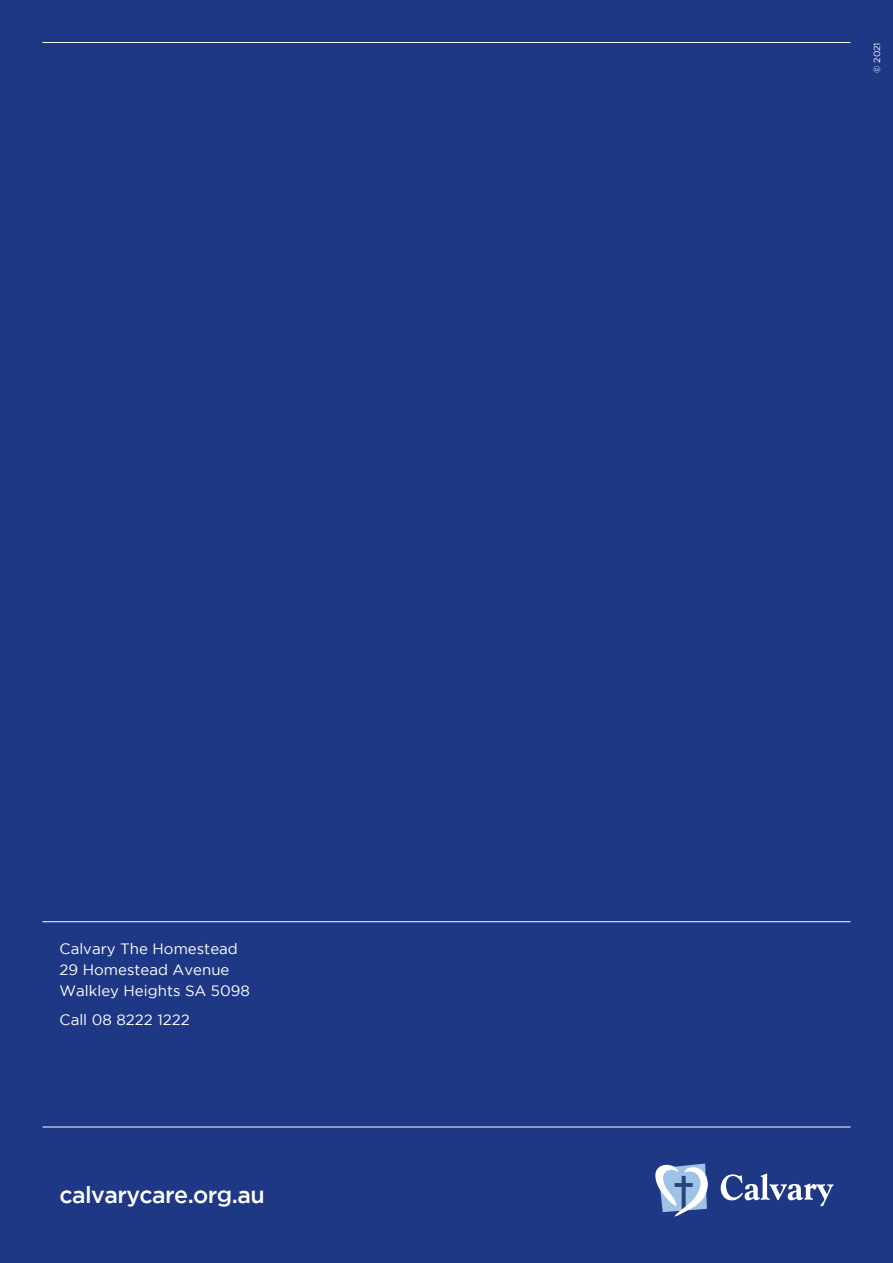
<style>
.page{position:relative;width:893px;height:1263px;background:#1f3886}
.page>*{position:absolute;margin:0;border:0;box-sizing:border-box;transform-origin:0 0}
.t1{font:500 23.1px "Gotham";letter-spacing:-.025em;color:#fff}
.t2{font:15px/21px "Gotham";color:#fff}
.t3{font:9px "Gotham";color:#fff}
</style>
<div class="page">
<hr style="left:43px;top:42px;width:807px;height:1px;background:#fff">
<hr style="left:43px;top:1127px;width:807px;height:1px;background:#fff">
<hr style="left:43px;top:921px;width:807px;height:1px;background:#fff">
<svg style="left:655px;top:1163px;width:53px;height:53px"></svg>
<svg style="left:721px;top:1173px;width:112px;height:33px"></svg>
<p class="t2" style="left:60px;top:938px;width:192px">Calvary The Homestead<br>29 Homestead Avenue<br>Walkley Heights SA 5098</p>
<p class="t2" style="left:60px;top:1009px;width:132px">Call 08 8222 1222</p>
<h1 class="t1" style="left:60px;top:1182px;width:207px">calvarycare.org.au</h1>
<p class="t3" style="left:872px;top:73px;width:32px;rotate:-90deg">© 2021</p>
</div>
